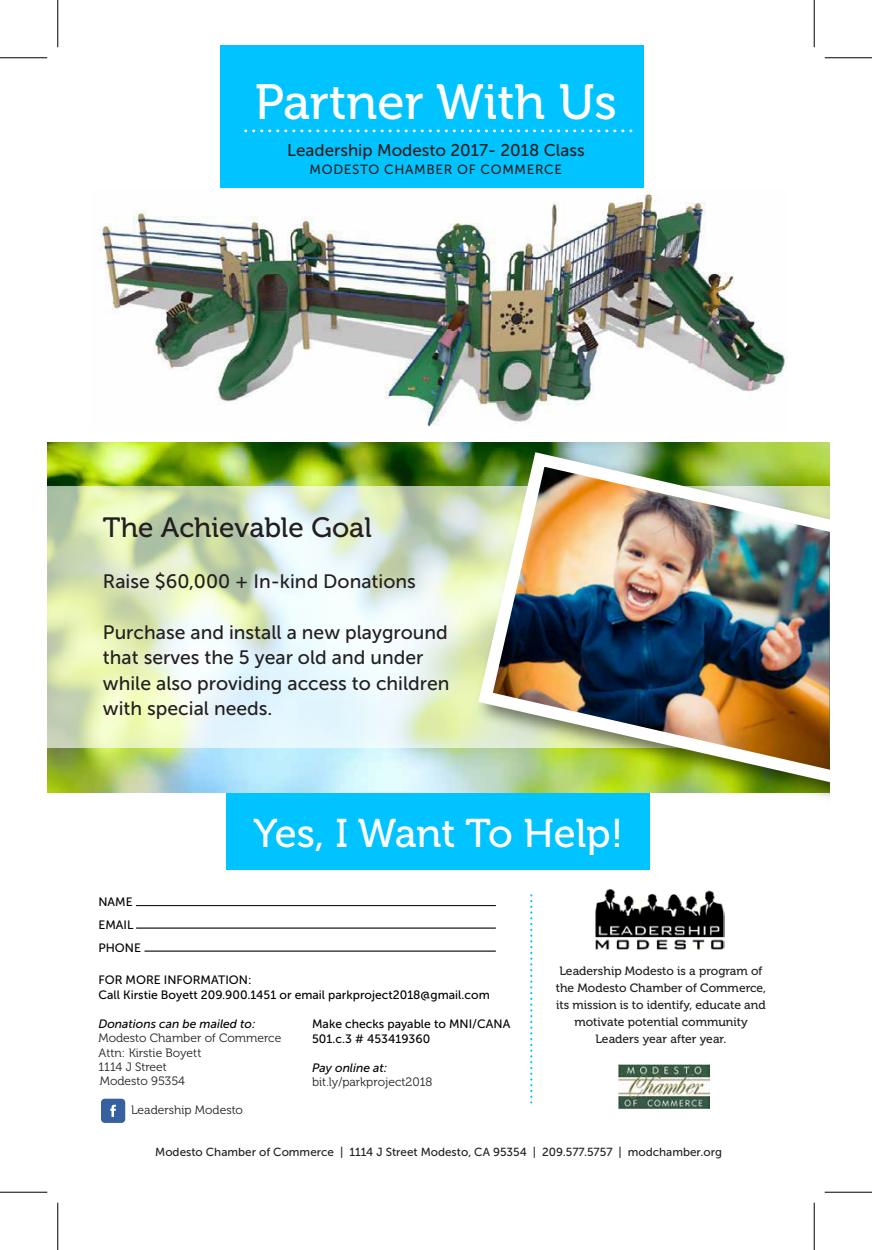
<style>
.page{position:relative;width:872px;height:1250px;background:#fff}
.page>*{position:absolute;margin:0;border:0;box-sizing:border-box;transform-origin:0 0}
.t1{font:49.35px "Museo 500";color:#fff}
.t2{font:39.9px "Museo 500";color:#fff}
.t3{font:27.82px "Museo 500";color:#231f20}
.t4{font:19.43px/25.4px "Museo Sans 500";color:#231f20}
.t5{font:16.97px "Museo Sans 500";color:#231f20}
.t6{font:13.3px "Museo Sans 500";letter-spacing:.05em;color:#231f20}
.t7{font:12.08px/22.9px "Museo Sans 500";color:#000}
.t8{font:12.08px/17px "Museo 500";color:#231f20;text-align:center}
.t9{font:12.08px/14.5px "Museo 300";color:#231f20}
.t10{font:italic 12.08px "Museo Sans 500";color:#000}
.t11{font:11.72px "Museo Sans 500";color:#231f20}
</style>
<div class="page">
<div style="left:220px;top:45px;width:424px;height:142px;background:#00c3ff"></div>
<div style="left:226px;top:707px;width:424px;height:162px;background:#00c3ff"></div>
<img style="left:99px;top:191px;width:688px;height:236px">
<img style="left:47px;top:442px;width:420px;height:350px">
<svg style="left:47px;top:486px;width:420px;height:261px"></svg>
<svg style="left:253px;top:129px;width:378px;height:3px"></svg>
<img style="left:467px;top:442px;width:363px;height:356px">
<img style="left:471px;top:445px;width:359px;height:348px">
<img style="left:595px;top:888px;width:130px;height:62px">
<hr style="left:136px;top:905px;width:360px;height:1px;background:#000">
<hr style="left:136px;top:927px;width:360px;height:1px;background:#000">
<hr style="left:144px;top:950px;width:352px;height:1px;background:#000">
<svg style="left:530px;top:895px;width:2px;height:201px"></svg>
<svg style="left:101px;top:1098px;width:24px;height:24px"></svg>
<img style="left:618px;top:1064px;width:91px;height:45px">
<hr style="left:0;top:57px;width:47px;height:1px;background:#000">
<hr style="left:824px;top:57px;width:48px;height:1px;background:#000">
<hr style="left:0;top:1191px;width:47px;height:1px;background:#000">
<hr style="left:824px;top:1191px;width:48px;height:1px;background:#000">
<hr style="left:57px;top:0;width:1px;height:47px;background:#000">
<hr style="left:57px;top:1202px;width:1px;height:48px;background:#000">
<hr style="left:813px;top:0;width:1px;height:47px;background:#000">
<hr style="left:813px;top:1202px;width:1px;height:48px;background:#000">
<h1 class="t1" style="left:255px;top:75px;width:364px">Partner With Us</h1>
<p class="t5" style="left:287px;top:141px;width:299px">Leadership Modesto 2017- 2018 Class</p>
<p class="t6" style="left:309px;top:163px;width:254px">MODESTO CHAMBER OF COMMERCE</p>
<h3 class="t3" style="left:103px;top:512px;width:270px">The Achievable Goal</h3>
<p class="t4" style="left:103px;top:568px;width:314px">Raise $60,000 + In-kind Donations</p>
<p class="t4" style="left:103px;top:619px;width:348px">Purchase and install a new playground that serves the 5 year old and under while also providing access to children with special needs.</p>
<p class="t7" style="left:98px;top:890px;width:44px">NAME<br>EMAIL<br>PHONE</p>
<h2 class="t2" style="left:253px;top:811px;width:371px">Yes, I Want To Help!</h2>
<p class="t7" style="left:98px;top:972px;width:393px;line-height:14.5px">FOR MORE INFORMATION:<br>Call Kirstie Boyett 209.900.1451 or email parkproject2018@gmail.com</p>
<p class="t10" style="left:98px;top:1017px;width:159px">Donations can be mailed to:</p>
<p class="t9" style="left:98px;top:1031px;width:184px">Modesto Chamber of Commerce<br>Attn: Kirstie Boyett<br>1114 J Street</p>
<p class="t7" style="left:312px;top:1016px;width:199px;line-height:14.5px">Make checks payable to MNI/CANA<br>501.c.3 # 453419360</p>
<p class="t10" style="left:312px;top:1060px;width:77px">Pay online at:</p>
<p class="t9" style="left:100px;top:1073px;width:87px">Modesto 95354</p>
<p class="t9" style="left:312px;top:1075px;width:122px">bit.ly/parkproject2018</p>
<p class="t9" style="left:131px;top:1103px;width:113px">Leadership Modesto</p>
<p class="t8" style="left:555px;top:962px;width:212px">Leadership Modesto is a program of the Modesto Chamber of Commerce, its mission is to identify, educate and motivate potential community<br>Leaders year after year.</p>
<p class="t11" style="left:155px;top:1145px;width:568px">Modesto Chamber of Commerce | 1114 J Street Modesto, CA 95354 | 209.577.5757 | modchamber.org</p>
</div>
